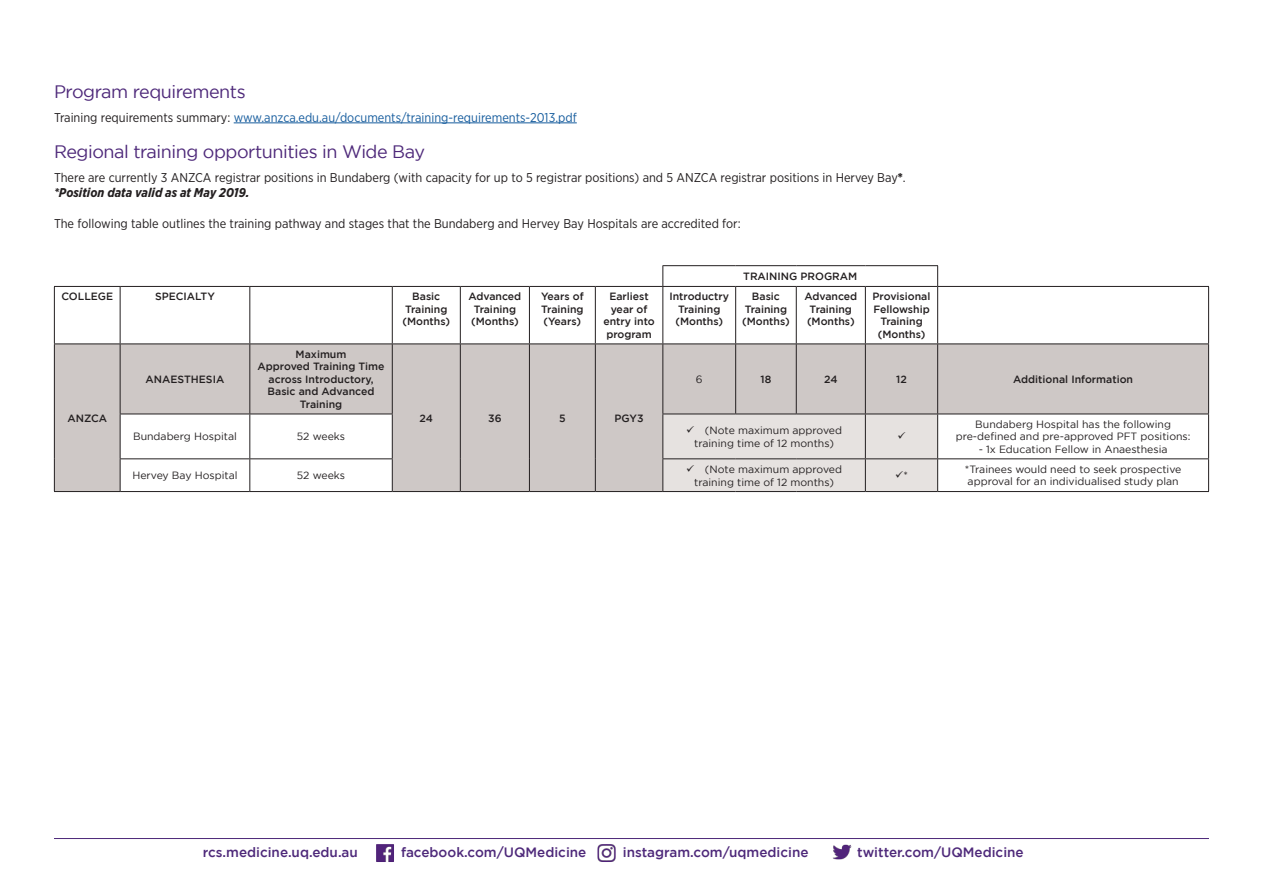
<style>
.page{position:relative;width:1263px;height:893px;background:#fff}
.page>*{position:absolute;margin:0;border:0;box-sizing:border-box;transform-origin:0 0}
.t1{font:18px "Gotham";letter-spacing:-.025em;color:#4e297a}
.t2{font:500 13.5px "Gotham";color:#4e297a}
.t3{font:12.75px/15.3px "Gotham Narrow";color:#231f20}
.t4{font:12.75px "Gotham Narrow";color:#175d9e}
.t5{font:500 10.5px/12.6px "Gotham";color:#231f20;text-align:center}
.t6{font:10.5px/12.6px "Gotham";color:#231f20;text-align:center}
.s1{color:#231f20}
.s2{font-weight:900}
.s3{font-weight:700;font-style:italic}
</style>
<div class="page">
<img style="left:376px;top:844px;width:18px;height:18px">
<img style="left:597px;top:844px;width:19px;height:18px">
<img style="left:833px;top:844px;width:19px;height:16px">
<hr style="left:54px;top:838px;width:1155px;height:1px;background:#4e297a">
<hr style="left:234px;top:123px;width:343px;height:1px;background:#175d9e">
<svg style="left:55px;top:345px;width:1153px;height:146px;fill:#cec8c6"></svg>
<hr style="left:662px;top:265px;width:74px;height:1px;background:#231f20">
<hr style="left:736px;top:265px;width:60px;height:1px;background:#231f20">
<hr style="left:796px;top:265px;width:69px;height:1px;background:#231f20">
<hr style="left:865px;top:265px;width:73px;height:1px;background:#231f20">
<hr style="left:54px;top:287px;width:1px;height:57px;background:#231f20">
<hr style="left:120px;top:287px;width:1px;height:57px;background:#231f20">
<hr style="left:249px;top:287px;width:1px;height:57px;background:#231f20">
<hr style="left:392px;top:287px;width:1px;height:57px;background:#231f20">
<hr style="left:460px;top:287px;width:1px;height:57px;background:#231f20">
<hr style="left:529px;top:287px;width:1px;height:57px;background:#231f20">
<hr style="left:595px;top:287px;width:1px;height:57px;background:#231f20">
<hr style="left:663px;top:286px;width:73px;height:1px;background:#231f20">
<hr style="left:662px;top:287px;width:1px;height:57px;background:#231f20">
<hr style="left:736px;top:286px;width:60px;height:1px;background:#231f20">
<hr style="left:735px;top:287px;width:1px;height:57px;background:#231f20">
<hr style="left:796px;top:286px;width:69px;height:1px;background:#231f20">
<hr style="left:796px;top:287px;width:1px;height:57px;background:#231f20">
<hr style="left:865px;top:286px;width:73px;height:1px;background:#231f20">
<hr style="left:865px;top:287px;width:1px;height:57px;background:#231f20">
<hr style="left:937px;top:287px;width:1px;height:57px;background:#231f20">
<hr style="left:1208px;top:287px;width:1px;height:57px;background:#231f20">
<hr style="left:54px;top:344px;width:66px;height:1px;background:#231f20">
<hr style="left:54px;top:344px;width:1px;height:70px;background:#231f20">
<hr style="left:120px;top:344px;width:130px;height:1px;background:#231f20">
<hr style="left:120px;top:344px;width:1px;height:70px;background:#231f20">
<hr style="left:250px;top:344px;width:142px;height:1px;background:#231f20">
<hr style="left:249px;top:344px;width:1px;height:70px;background:#231f20">
<hr style="left:392px;top:344px;width:68px;height:1px;background:#231f20">
<hr style="left:392px;top:344px;width:1px;height:70px;background:#231f20">
<hr style="left:460px;top:344px;width:69px;height:1px;background:#231f20">
<hr style="left:460px;top:344px;width:1px;height:70px;background:#231f20">
<hr style="left:529px;top:344px;width:66px;height:1px;background:#231f20">
<hr style="left:529px;top:344px;width:1px;height:70px;background:#231f20">
<hr style="left:595px;top:344px;width:68px;height:1px;background:#231f20">
<hr style="left:595px;top:344px;width:1px;height:70px;background:#231f20">
<hr style="left:663px;top:344px;width:73px;height:1px;background:#231f20">
<hr style="left:662px;top:344px;width:1px;height:70px;background:#231f20">
<hr style="left:736px;top:344px;width:60px;height:1px;background:#231f20">
<hr style="left:735px;top:344px;width:1px;height:70px;background:#231f20">
<hr style="left:796px;top:344px;width:69px;height:1px;background:#231f20">
<hr style="left:796px;top:344px;width:1px;height:70px;background:#231f20">
<hr style="left:865px;top:344px;width:73px;height:1px;background:#231f20">
<hr style="left:865px;top:344px;width:1px;height:70px;background:#231f20">
<hr style="left:938px;top:344px;width:271px;height:1px;background:#231f20">
<hr style="left:937px;top:344px;width:1px;height:70px;background:#231f20">
<hr style="left:1208px;top:344px;width:1px;height:70px;background:#231f20">
<hr style="left:54px;top:414px;width:1px;height:45px;background:#231f20">
<hr style="left:120px;top:414px;width:130px;height:1px;background:#231f20">
<hr style="left:120px;top:414px;width:1px;height:44px;background:#231f20">
<hr style="left:250px;top:414px;width:143px;height:1px;background:#231f20">
<hr style="left:249px;top:414px;width:1px;height:44px;background:#231f20">
<hr style="left:392px;top:414px;width:1px;height:44px;background:#231f20">
<hr style="left:460px;top:414px;width:1px;height:45px;background:#231f20">
<hr style="left:529px;top:414px;width:1px;height:45px;background:#231f20">
<hr style="left:595px;top:414px;width:1px;height:45px;background:#231f20">
<hr style="left:662px;top:414px;width:1px;height:44px;background:#231f20">
<hr style="left:938px;top:414px;width:271px;height:1px;background:#231f20">
<hr style="left:1208px;top:414px;width:1px;height:44px;background:#231f20">
<hr style="left:54px;top:459px;width:1px;height:32px;background:#231f20">
<hr style="left:120px;top:458px;width:130px;height:1px;background:#231f20">
<hr style="left:120px;top:459px;width:1px;height:32px;background:#231f20">
<hr style="left:250px;top:458px;width:143px;height:1px;background:#231f20">
<hr style="left:249px;top:459px;width:1px;height:32px;background:#231f20">
<hr style="left:392px;top:459px;width:1px;height:32px;background:#231f20">
<hr style="left:460px;top:459px;width:1px;height:32px;background:#231f20">
<hr style="left:529px;top:459px;width:1px;height:32px;background:#231f20">
<hr style="left:595px;top:459px;width:1px;height:32px;background:#231f20">
<hr style="left:662px;top:458px;width:74px;height:1px;background:#231f20">
<hr style="left:662px;top:459px;width:1px;height:32px;background:#231f20">
<hr style="left:938px;top:458px;width:271px;height:1px;background:#231f20">
<hr style="left:1208px;top:459px;width:1px;height:32px;background:#231f20">
<hr style="left:54px;top:491px;width:66px;height:1px;background:#231f20">
<hr style="left:120px;top:491px;width:130px;height:1px;background:#231f20">
<hr style="left:250px;top:491px;width:142px;height:1px;background:#231f20">
<hr style="left:392px;top:491px;width:68px;height:1px;background:#231f20">
<hr style="left:460px;top:491px;width:69px;height:1px;background:#231f20">
<hr style="left:529px;top:491px;width:66px;height:1px;background:#231f20">
<hr style="left:595px;top:491px;width:68px;height:1px;background:#231f20">
<hr style="left:938px;top:491px;width:271px;height:1px;background:#231f20">
<svg style="left:662px;top:266px;width:1px;height:20px"></svg>
<hr style="left:54px;top:286px;width:66px;height:1px;background:#231f20">
<hr style="left:120px;top:286px;width:130px;height:1px;background:#231f20">
<hr style="left:250px;top:286px;width:142px;height:1px;background:#231f20">
<hr style="left:392px;top:286px;width:68px;height:1px;background:#231f20">
<hr style="left:460px;top:286px;width:69px;height:1px;background:#231f20">
<hr style="left:529px;top:286px;width:66px;height:1px;background:#231f20">
<hr style="left:595px;top:286px;width:68px;height:1px;background:#231f20">
<svg style="left:937px;top:266px;width:1px;height:20px"></svg>
<hr style="left:938px;top:286px;width:271px;height:1px;background:#231f20">
<div style="left:663px;top:414px;width:275px;height:78px;background:#e6e2e0"></div>
<p class="t1" style="left:54px;top:82px;width:193px">Program requirements</p>
<p class="t4" style="left:54px;top:109px;width:524px"><span class="s1">Training requirements summary:</span> www.anzca.edu.au/documents/training-requirements-2013.pdf</p>
<p class="t1" style="left:54px;top:141px;width:373px">Regional training opportunities in Wide Bay</p>
<p class="t3" style="left:54px;top:169px;width:853px">There are currently 3 ANZCA registrar positions in Bundaberg (with capacity for up to 5 registrar positions) and 5 ANZCA registrar positions in Hervey Bay<span class="s2">*</span>. <span class="s3">*Position data valid as at May 2019.</span></p>
<p class="t3" style="left:54px;top:215px;width:688px">The following table outlines the training pathway and stages that the Bundaberg and Hervey Bay Hospitals are accredited for:</p>
<p class="t5" style="left:743px;top:270px;width:116px">TRAINING PROGRAM</p>
<p class="t5" style="left:61px;top:290px;width:53px">COLLEGE</p>
<p class="t5" style="left:155px;top:290px;width:61px">SPECIALTY</p>
<p class="t5" style="left:402px;top:290px;width:49px">Basic<br>Training (Months)</p>
<p class="t5" style="left:468px;top:290px;width:54px;text-align:left">Advanced<br>Training (Months)</p>
<p class="t5" style="left:541px;top:290px;width:44px;text-align:justify">Years of Training (Years)</p>
<p class="t5" style="left:603px;top:290px;width:53px">Earliest year of entry into program</p>
<p class="t5" style="left:669px;top:290px;width:61px">Introductry<br>Training (Months)</p>
<p class="t5" style="left:742px;top:290px;width:49px">Basic<br>Training (Months)</p>
<p class="t5" style="left:804px;top:290px;width:54px;text-align:left">Advanced<br>Training (Months)</p>
<p class="t5" style="left:873px;top:290px;width:59px">Provisional<br>Fellowship<br>Training (Months)</p>
<p class="t5" style="left:67px;top:411px;width:41px">ANZCA</p>
<p class="t5" style="left:146px;top:372px;width:80px">ANAESTHESIA</p>
<p class="t5" style="left:258px;top:347px;width:128px">Maximum<br>Approved Training Time across Introductory,<br>Basic and Advanced<br>Training</p>
<p class="t6" style="left:133px;top:430px;width:105px">Bundaberg Hospital</p>
<p class="t6" style="left:297px;top:430px;width:50px">52 weeks</p>
<p class="t6" style="left:132px;top:469px;width:107px">Hervey Bay Hospital</p>
<p class="t6" style="left:297px;top:469px;width:50px">52 weeks</p>
<p class="t5" style="left:420px;top:411px;width:15px">24</p>
<p class="t5" style="left:488px;top:411px;width:15px">36</p>
<p class="t5" style="left:559px;top:411px;width:8px">5</p>
<p class="t5" style="left:615px;top:411px;width:30px">PGY3</p>
<p class="t6" style="left:696px;top:373px;width:8px">6</p>
<p class="t5" style="left:760px;top:372px;width:12px">18</p>
<p class="t5" style="left:824px;top:372px;width:15px">24</p>
<p class="t5" style="left:896px;top:372px;width:12px">12</p>
<p class="t5" style="left:1013px;top:372px;width:121px">Additional Information</p>
<p class="t6" style="left:686px;top:424px;width:157px">✓ (Note maximum approved</p>
<p class="t6" style="left:694px;top:437px;width:141px">training time of 12 months)</p>
<p class="t6" style="left:686px;top:463px;width:157px">✓ (Note maximum approved</p>
<p class="t6" style="left:694px;top:475px;width:141px">training time of 12 months)</p>
<p class="t6" style="left:956px;top:417px;width:236px">Bundaberg Hospital has the following pre-defined and pre-approved PFT positions:</p>
<p class="t6" style="left:979px;top:443px;width:190px">- 1x Education Fellow in Anaesthesia</p>
<p class="t6" style="left:895px;top:469px;width:14px">✓*</p>
<p class="t6" style="left:965px;top:462px;width:218px;text-align:left">*Trainees would need to seek prospective approval for an individualised study plan</p>
<p class="t2" style="left:203px;top:845px;width:157px">rcs.medicine.uq.edu.au</p>
<p class="t2" style="left:401px;top:845px;width:187px">facebook.com/UQMedicine</p>
<p class="t2" style="left:623px;top:845px;width:187px">instagram.com/uqmedicine</p>
<p class="t2" style="left:857px;top:845px;width:168px">twitter.com/UQMedicine</p>
</div>
